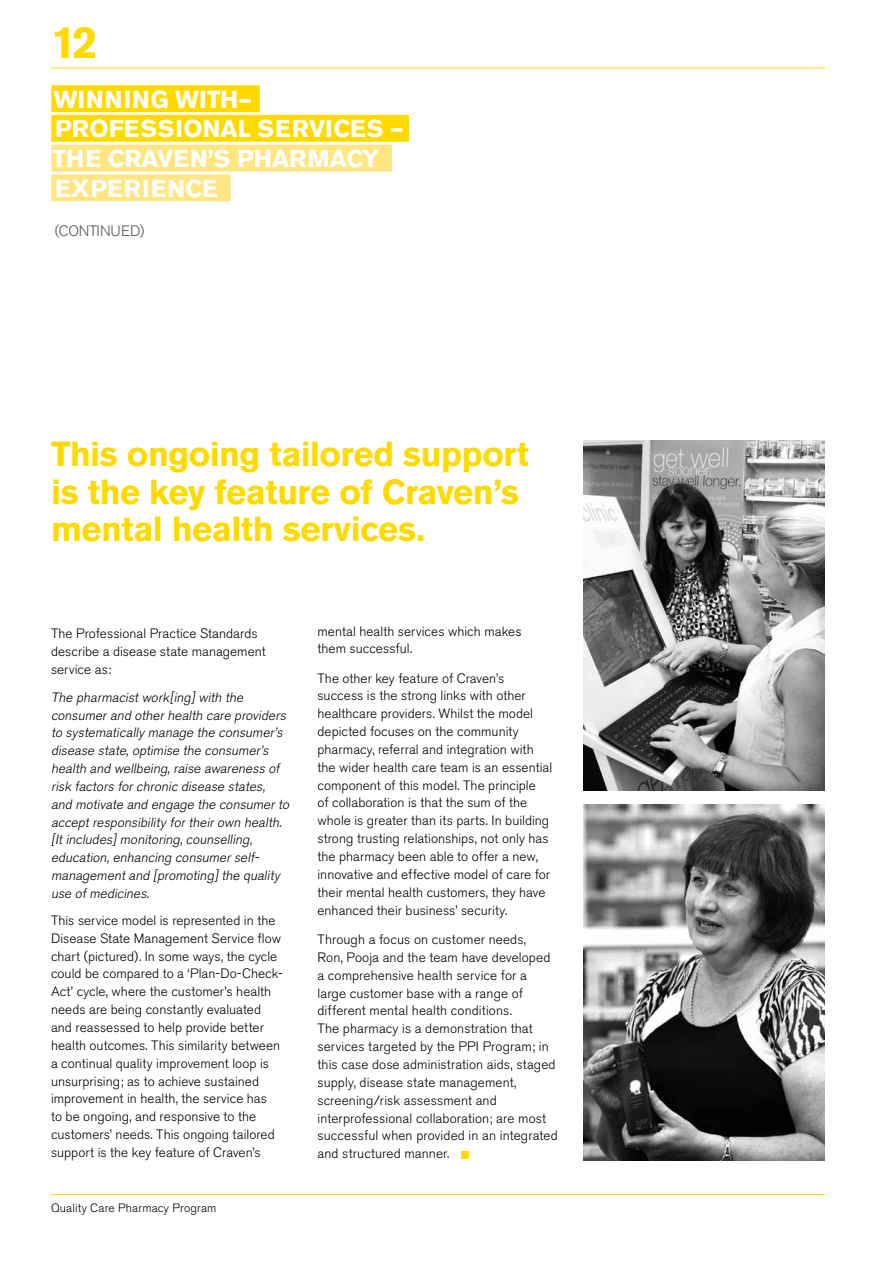
<style>
.page{position:relative;width:893px;height:1263px;background:#fff}
.page>*{position:absolute;margin:0;border:0;box-sizing:border-box;transform-origin:0 0}
.t1{font:700 45px "Akzidenz Grotesk BE";color:#ffda00}
.t2{font:700 34.5px/37.5px "Akzidenz Grotesk BE";letter-spacing:-.01em;color:#ffda00}
.t3{font:700 24.3px "Akzidenz Grotesk BE";color:#fff}
.t4{font:300 15px "Akzidenz Grotesk BE";color:#58595b}
.t5{font:300 13.5px/17.9px "Akzidenz Grotesk BE";letter-spacing:.005em;color:#000}
.t6{font:italic 300 13.5px/17.9px "Akzidenz Grotesk BE";color:#000}
.t7{font:300 12px "Akzidenz Grotesk BE";letter-spacing:.02em;color:#000}
</style>
<div class="page">
<hr style="left:51px;top:1194px;width:774px;height:1px;background:#ffda00">
<hr style="left:51px;top:68px;width:774px;height:1px;background:#ffda00">
<img style="left:584px;top:804px;width:241px;height:357px">
<img style="left:584px;top:440px;width:241px;height:350px">
<div style="left:462px;top:1151px;width:7px;height:7px;background:#ffda00"></div>
<div style="left:51px;top:85px;width:209px;height:27px;background:#ffda00"></div>
<div style="left:51px;top:115px;width:358px;height:27px;background:#ffda00"></div>
<div style="left:51px;top:145px;width:341px;height:27px;background:#ffe681"></div>
<div style="left:51px;top:174px;width:179px;height:27px;background:#ffe681"></div>
<h1 class="t1" style="left:51px;top:16px;width:48px">12</h1>
<h3 class="t3" style="left:54px;top:85px;width:40px">Winning</h3>
<h3 class="t3" style="left:175px;top:85px;width:78px">With–</h3>
<h3 class="t3" style="left:55px;top:115px;width:34px">Professional</h3>
<h3 class="t3" style="left:257px;top:115px;width:34px">Services</h3>
<h3 class="t3" style="left:390px;top:115px;width:15px">–</h3>
<h3 class="t3" style="left:53px;top:144px;width:89px">The Craven</h3>
<h3 class="t3" style="left:208px;top:144px;width:65px">’s Pharmacy</h3>
<h3 class="t3" style="left:55px;top:174px;width:34px">Experience</h3>
<p class="t4" style="left:55px;top:222px;width:14px">(continued</p>
<p class="t4" style="left:140px;top:222px;width:6px">)</p>
<h2 class="t2" style="left:51px;top:436px;width:480px">This ongoing tailored support is the key feature of Craven’s mental health services.</h2>
<p class="t5" style="left:51px;top:624px;width:216px">The Professional Practice Standards describe a disease state management service as:</p>
<p class="t6" style="left:51px;top:688px;width:242px">The pharmacistwork[ing]with the consumerand otherhealth care providers to systematically manage the consumer’s disease state,optimise the consumer’s health and wellbeing,raise awareness of risk factors forchronic disease states, and motivate and engage the consumerto acceptresponsibility fortheirown health. [Itincludes]monitoring,counselling, education,enhancing consumerself&shy;managementand [promoting]the quality use ofmedicines.</p>
<p class="t5" style="left:51px;top:911px;width:233px">This service model is represented in the Disease State Management Service flow chart (pictured). In some ways, the cycle could be compared to a ‘Plan-Do-Check-Act’ cycle, where the customer’s health needs are being constantly evaluated and reassessed to help provide better health outcomes. This similarity between a continual quality improvement loop is unsurprising; as to achieve sustained improvement in health, the service has<br>to be ongoing, and responsive to the customers’ needs. This ongoing tailored support is the key feature of Craven’s</p>
<p class="t7" style="left:51px;top:1201px;width:167px">Quality Care Pharmacy Program</p>
<p class="t5" style="left:317px;top:622px;width:206px">mental health services which makes them successful.</p>
<p class="t5" style="left:317px;top:669px;width:236px">The other key feature of Craven’s success is the strong links with other healthcare providers. Whilst the model depicted focuses on the community pharmacy, referral and integration with the wider health care team is an essential component of this model. The principle<br>of collaboration is that the sum of the whole is greater than its parts. In building strong trusting relationships, not only has the pharmacy been able to offer a new, innovative and effective model of care for their mental health customers, they have enhanced their business’ security.</p>
<p class="t5" style="left:317px;top:931px;width:242px">Through a focus on customer needs,<br>Ron, Pooja and the team have developed a comprehensive health service for a large customer base with a range of different mental health conditions.<br>The pharmacy is a demonstration that services targeted by the PPI Program; in this case dose administration aids, staged supply, disease state management, screening/risk assessment and interprofessional collaboration; are most successful when provided in an integrated and structured manner.</p>
</div>
